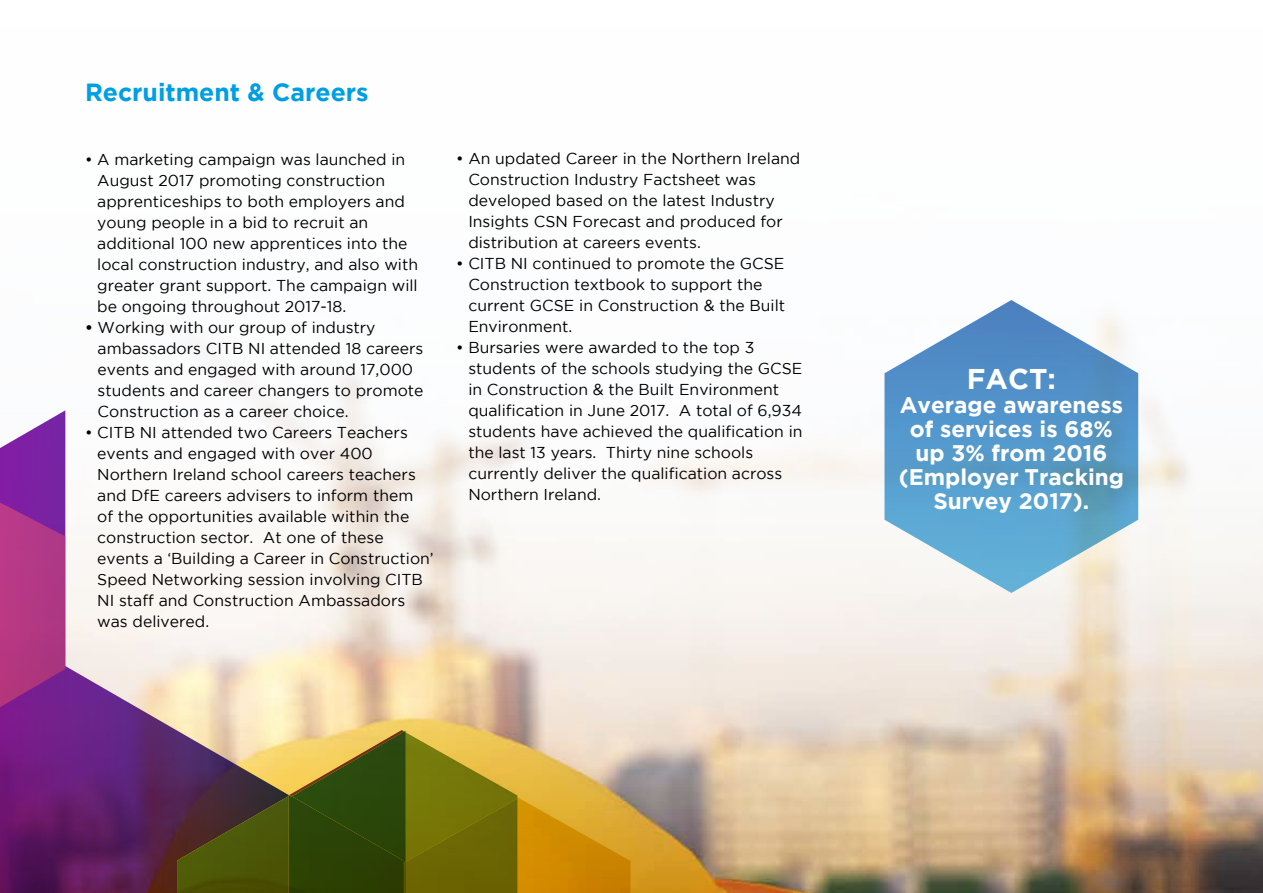
<style>
.page{position:relative;width:1263px;height:893px;background:#fff}
.page>*{position:absolute;margin:0;border:0;box-sizing:border-box;transform-origin:0 0}
.t1{font:700 28.5px "Gotham";color:#fff}
.t2{font:700 24.75px "Gotham";color:#009fe3}
.t3{font:700 22.5px/24px "Gotham";color:#fff;text-align:center}
.t4{font:15.75px/21px "Gotham";color:#000}
.s1{font-weight:700}
</style>
<div class="page">
<img style="left:231px;top:373px;width:1032px;height:520px">
<svg style="left:0;top:410px;width:405px;height:483px"></svg>
<svg style="left:0;top:477px;width:65px;height:257px;background:#9f2f8a"></svg>
<svg style="left:177px;top:730px;width:453px;height:163px;background:#88792b"></svg>
<svg style="left:884px;top:300px;width:254px;height:293px"></svg>
<h2 class="t2" style="left:85px;top:78px;width:285px">Recruitment &amp; Careers</h2>
<p class="t4" style="left:97px;top:148px;width:322px;text-indent:-12px">• A marketing campaign was launched in August 2017 promoting construction apprenticeships to both employers and young people in a bid to recruit an additional 100 new apprentices into the local construction industry, and also with greater grant support. The campaign will be ongoing throughout 2017-18.</p>
<p class="t4" style="left:98px;top:316px;width:327px;text-indent:-13px"><span class="s1">•</span> Working with our group of industry ambassadors CITB NI attended 18 careers events and engaged with around 17,000 students and career changers to promote Construction as a career choice.</p>
<p class="t4" style="left:97px;top:421px;width:338px;text-indent:-12px">• CITB NI attended two Careers Teachers events and engaged with over 400<br>Northern Ireland school careers teachers and DfE careers advisers to inform them<br>of the opportunities available within the construction sector. At one of these events a ‘Building a Career in Construction’ Speed Networking session involving CITB NI staff and Construction Ambassadors was delivered.</p>
<p class="t4" style="left:468px;top:148px;width:333px;text-indent:-12px">• An updated Career in the Northern Ireland Construction Industry Factsheet was developed based on the latest Industry Insights CSN Forecast and produced for distribution at careers events.</p>
<p class="t4" style="left:468px;top:253px;width:318px;text-indent:-12px">• CITB NI continued to promote the GCSE<br>Construction textbook to support the current GCSE in Construction &amp; the Built<br>Environment.</p>
<p class="t4" style="left:468px;top:337px;width:336px;text-indent:-12px">• Bursaries were awarded to the top 3 students of the schools studying the GCSE in Construction &amp; the Built Environment qualification in June 2017. A total of 6,934 students have achieved the qualification in the last 13 years. Thirty nine schools currently deliver the qualification across Northern Ireland.</p>
<h1 class="t1" style="left:967px;top:362px;width:91px">FACT:</h1>
<h3 class="t3" style="left:899px;top:392px;width:227px">Average awareness of services is 68% up 3% from 2016 (Employer Tracking<br>Survey 2017).</h3>
</div>
